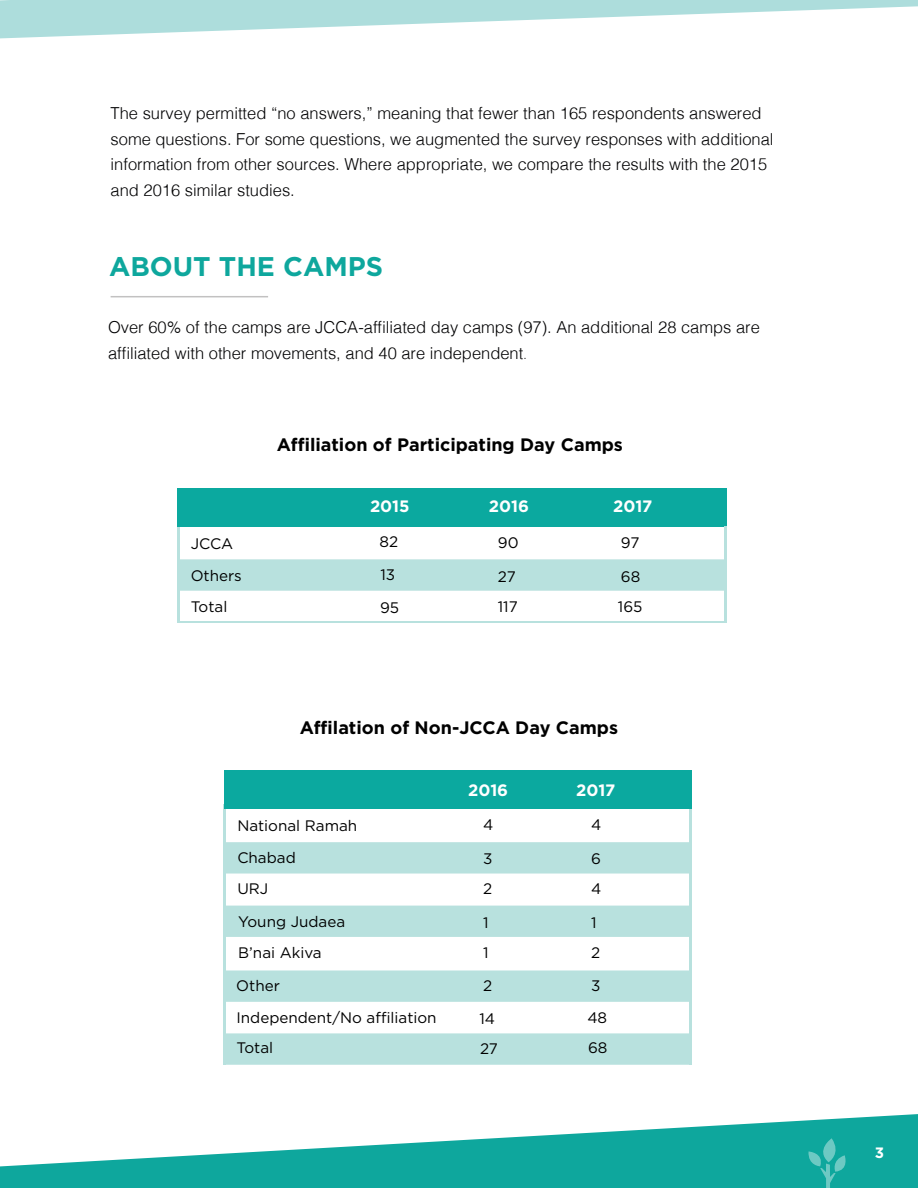
<style>
.page{position:relative;width:918px;height:1188px;background:#fff}
.page>*{position:absolute;margin:0;border:0;box-sizing:border-box;transform-origin:0 0}
.t1{font:700 27px "Gotham";color:#0ea79d}
.t2{font:700 18px "Gotham HTF";color:#000}
.t3{font:300 16.5px/25.5px "Helvetica";color:#010102}
.t4{font:700 16.5px "Gotham HTF";color:#fff}
.t5{font:15.15px/30.5px "Gotham";color:#000}
.t6{font:700 15px "Gotham";color:#fff}
.s1{font-size:12px}
</style>
<div class="page">
<svg style="left:0;top:1114px;width:918px;height:74px;fill:#0ea79d"></svg>
<svg style="left:808px;top:1138px;width:39px;height:50px;background:#29b0a8"></svg>
<svg style="left:0;top:0;width:918px;height:39px"></svg>
<hr style="left:111px;top:296px;width:157px;height:1px;background:#c2c1c1">
<div style="left:177px;top:559px;width:548px;height:32px;background:#b8e1de"></div>
<hr style="left:224px;top:804px;width:2px;height:261px;background:#b8e1de">
<div style="left:177px;top:488px;width:550px;height:39px;background:#0ba99f"></div>
<hr style="left:177px;top:527px;width:2px;height:94px;background:#b8e1de">
<hr style="left:725px;top:527px;width:2px;height:94px;background:#b8e1de">
<hr style="left:177px;top:621px;width:550px;height:2px;background:#b8e1de">
<div style="left:225px;top:842px;width:466px;height:32px;background:#b8e1de"></div>
<div style="left:224px;top:770px;width:467px;height:39px;background:#0ba99f"></div>
<hr style="left:689px;top:809px;width:2px;height:88px;background:#b8e1de">
<hr style="left:689px;top:874px;width:2px;height:191px;background:#b8e1de">
<div style="left:224px;top:906px;width:466px;height:31px;background:#b8e1de"></div>
<div style="left:225px;top:970px;width:465px;height:32px;background:#b8e1de"></div>
<div style="left:225px;top:1033px;width:466px;height:32px;background:#b8e1de"></div>
<p class="t3" style="left:111px;top:102px;width:664px">The survey permitted “no answers,” meaning that fewer than 165 respondents answered some questions. For some questions, we augmented the survey responses with additional information from other sources. Where appropriate, we compare the results with the 2015 and 2016 similar studies.</p>
<h1 class="t1" style="left:109px;top:255px;width:275px">ABOUT THE CAMPS</h1>
<p class="t3" style="left:108px;top:314px;width:653px">Over 60% of the camps are JCCA-affiliated day camps (97). An additional 28 camps are affiliated with other movements, and 40 are independent<span class="s1">.</span></p>
<p class="t2" style="left:277px;top:436px;width:348px">Affiliation of Participating Day Camps</p>
<p class="t4" style="left:370px;top:499px;width:41px">2015</p>
<p class="t4" style="left:489px;top:499px;width:42px">2016</p>
<p class="t4" style="left:613px;top:499px;width:41px">2017</p>
<p class="t5" style="left:191px;top:529px;width:44px">JCCA</p>
<p class="t5" style="left:379px;top:527px;width:20px">82</p>
<p class="t5" style="left:498px;top:528px;width:22px">90</p>
<p class="t5" style="left:621px;top:528px;width:20px">97</p>
<p class="t5" style="left:191px;top:561px;width:53px">Others</p>
<p class="t5" style="left:380px;top:560px;width:16px">13</p>
<p class="t5" style="left:498px;top:562px;width:20px">27</p>
<p class="t5" style="left:621px;top:562px;width:21px">68</p>
<p class="t5" style="left:191px;top:592px;width:38px">Total</p>
<p class="t5" style="left:380px;top:593px;width:21px">95</p>
<p class="t5" style="left:498px;top:592px;width:21px">117</p>
<p class="t5" style="left:618px;top:592px;width:26px">165</p>
<p class="t2" style="left:300px;top:719px;width:320px">Affilation of Non-JCCA Day Camps</p>
<p class="t4" style="left:468px;top:783px;width:42px">2016</p>
<p class="t4" style="left:576px;top:783px;width:41px">2017</p>
<p class="t5" style="left:237px;top:811px;width:121px">National Ramah</p>
<p class="t5" style="left:483px;top:811px;width:12px">4</p>
<p class="t5" style="left:591px;top:811px;width:12px">4</p>
<p class="t5" style="left:237px;top:843px;width:60px">Chabad</p>
<p class="t5" style="left:483px;top:844px;width:11px">3</p>
<p class="t5" style="left:591px;top:844px;width:11px">6</p>
<p class="t5" style="left:237px;top:874px;width:32px">URJ</p>
<p class="t5" style="left:483px;top:874px;width:11px">2</p>
<p class="t5" style="left:238px;top:907px;width:108px">Young Judaea</p>
<p class="t5" style="left:483px;top:908px;width:7px">1</p>
<p class="t5" style="left:238px;top:939px;width:85px">B’nai Akiva</p>
<p class="t5" style="left:483px;top:939px;width:7px">1</p>
<p class="t5" style="left:591px;top:874px;width:12px">4</p>
<p class="t5" style="left:591px;top:908px;width:11px">1<br>2</p>
<p class="t5" style="left:236px;top:972px;width:45px">Other</p>
<p class="t5" style="left:483px;top:972px;width:11px">2</p>
<p class="t5" style="left:591px;top:972px;width:11px">3</p>
<p class="t5" style="left:236px;top:1003px;width:202px">Independent/No affiliation</p>
<p class="t5" style="left:479px;top:1004px;width:17px">14</p>
<p class="t5" style="left:587px;top:1003px;width:21px">48</p>
<p class="t5" style="left:236px;top:1033px;width:38px">Total</p>
<p class="t5" style="left:480px;top:1034px;width:20px">27</p>
<p class="t5" style="left:588px;top:1033px;width:21px">68</p>
<p class="t6" style="left:875px;top:1146px;width:11px">3</p>
</div>
